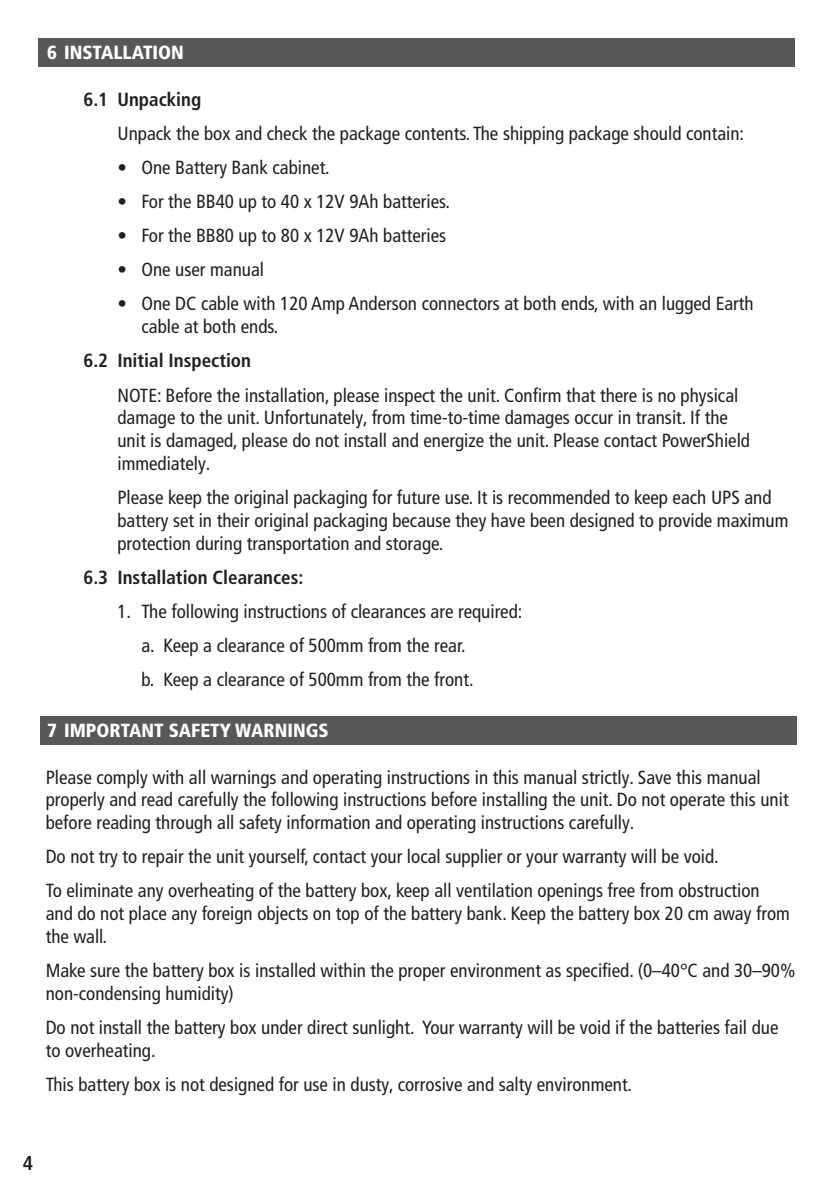
<style>
.page{position:relative;width:840px;height:1191px;background:#fff}
.page>*{position:absolute;margin:0;border:0;box-sizing:border-box;transform-origin:0 0}
.t1{font:700 condensed 20px "Frutiger LT Pro";color:#231f20}
.Main_copy{font:condensed 19px/22.8px "Frutiger LT Pro";color:#231f20}
.Main_copy-2{font:700 condensed 19px "Frutiger LT Pro";color:#231f20}
.Main_copy-3{font:900 condensed 19px "Frutiger LT Pro";color:#fff}
</style>
<div class="page">
<div style="left:39px;top:39px;width:755px;height:28px;background:#57585a"></div>
<div style="left:41px;top:716px;width:755px;height:29px;background:#57585a"></div>
<p class="Main_copy-3" style="left:47px;top:41px;width:138px">6 INSTALLATION</p>
<p class="Main_copy-2" style="left:83px;top:88px;width:119px">6.1 Unpacking</p>
<p class="Main_copy" style="left:117px;top:122px;width:628px">Unpack the box and check the package contents. The shipping package should contain:</p>
<p class="Main_copy" style="left:117px;top:156px;width:214px">• One Battery Bank cabinet.</p>
<p class="Main_copy" style="left:117px;top:190px;width:334px">• For the BB40 up to 40 x 12V 9Ah batteries.</p>
<p class="Main_copy" style="left:117px;top:224px;width:330px">• For the BB80 up to 80 x 12V 9Ah batteries</p>
<p class="Main_copy" style="left:117px;top:258px;width:148px">• One user manual</p>
<p class="Main_copy" style="left:141px;top:292px;width:613px;text-indent:-24px">• One DC cable with 120 Amp Anderson connectors at both ends, with an lugged Earth cable at both ends.</p>
<p class="Main_copy-2" style="left:83px;top:349px;width:169px">6.2 Initial Inspection</p>
<p class="Main_copy" style="left:117px;top:384px;width:633px">NOTE: Before the installation, please inspect the unit. Confirm that there is no physical damage to the unit. Unfortunately, from time-to-time damages occur in transit. If the unit is damaged, please do not install and energize the unit. Please contact PowerShield immediately.</p>
<p class="Main_copy" style="left:117px;top:486px;width:672px">Please keep the original packaging for future use. It is recommended to keep each UPS and battery set in their original packaging because they have been designed to provide maximum protection during transportation and storage.</p>
<p class="Main_copy-2" style="left:83px;top:566px;width:221px">6.3 Installation Clearances:</p>
<p class="Main_copy" style="left:117px;top:600px;width:406px">1. The following instructions of clearances are required:</p>
<p class="Main_copy" style="left:141px;top:634px;width:325px">a. Keep a clearance of 500mm from the rear.</p>
<p class="Main_copy" style="left:141px;top:668px;width:333px">b. Keep a clearance of 500mm from the front.</p>
<p class="Main_copy-3" style="left:47px;top:719px;width:283px">7 IMPORTANT SAFETY WARNINGS</p>
<p class="Main_copy" style="left:46px;top:765px;width:744px">Please comply with all warnings and operating instructions in this manual strictly. Save this manual properly and read carefully the following instructions before installing the unit. Do not operate this unit before reading through all safety information and operating instructions carefully.</p>
<p class="Main_copy" style="left:46px;top:845px;width:674px">Do not try to repair the unit yourself, contact your local supplier or your warranty will be void.</p>
<p class="Main_copy" style="left:46px;top:879px;width:745px">To eliminate any overheating of the battery box, keep all ventilation openings free from obstruction and do not place any foreign objects on top of the battery bank. Keep the battery box 20 cm away from the wall.</p>
<p class="Main_copy" style="left:46px;top:959px;width:751px">Make sure the battery box is installed within the proper environment as specified. (0–40°C and 30–90% non-condensing humidity)</p>
<p class="Main_copy" style="left:46px;top:1016px;width:733px">Do not install the battery box under direct sunlight. Your warranty will be void if the batteries fail due to overheating.</p>
<p class="Main_copy" style="left:46px;top:1073px;width:587px">This battery box is not designed for use in dusty, corrosive and salty environment.</p>
<p class="t1" style="left:23px;top:1150px;width:12px">4</p>
</div>
